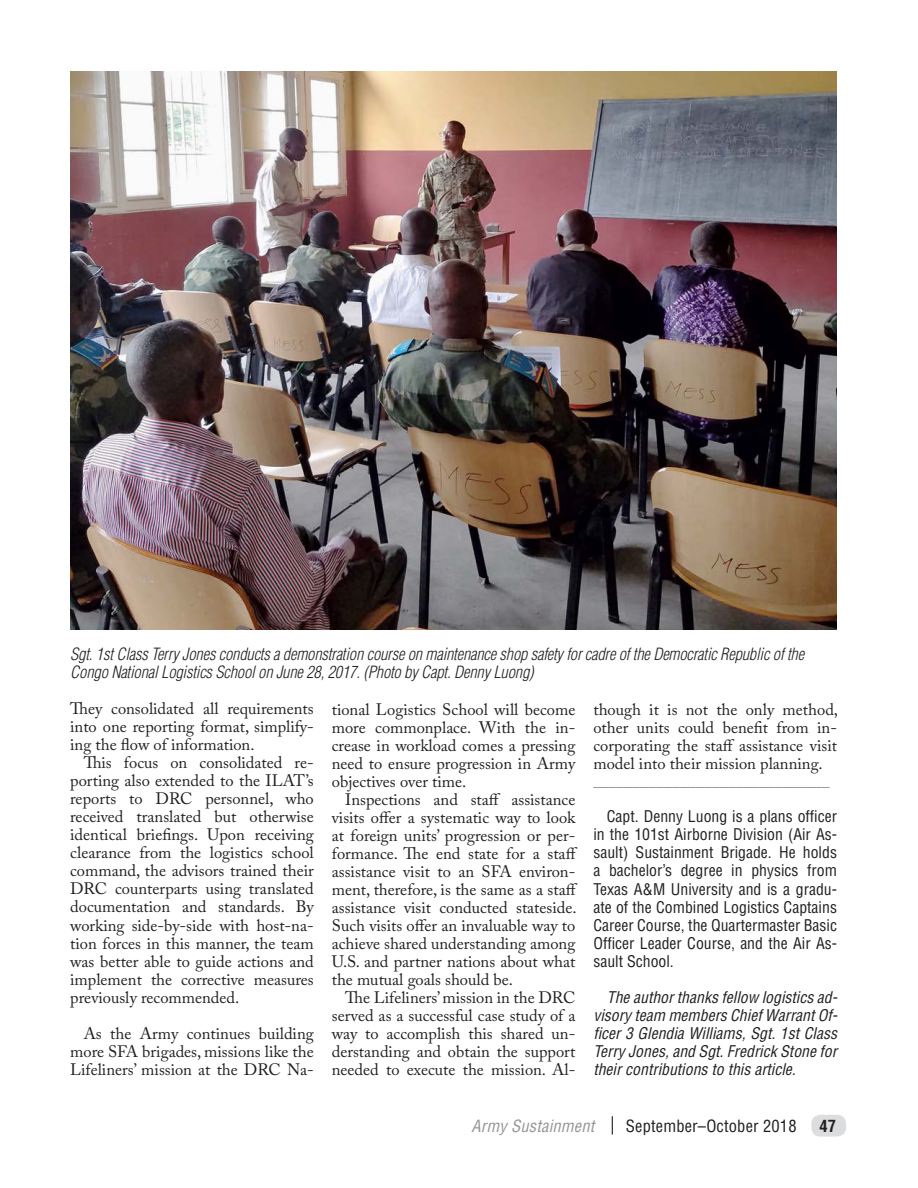
<style>
.page{position:relative;width:918px;height:1188px;background:#fff}
.page>*{position:absolute;margin:0;border:0;box-sizing:border-box;transform-origin:0 0}
.Article_Text{font:16.5px/18px "Adobe Caslon Pro";color:#231f20;text-align:justify}
.t1{font:italic 300 condensed 16.5px/18px "Helvetica LT Std";letter-spacing:-.01em;color:#231f20}
.t2{font:condensed 16.5px "Helvetica LT Std";letter-spacing:.01em;color:#231f20}
.t3{font:italic condensed 16.5px "Helvetica LT Std";letter-spacing:.01em;color:#939598}
.t4{font:700 condensed 16.5px "Helvetica LT Std";color:#231f20}
.Bios{font:condensed 15.75px/18px "Helvetica LT Std";color:#231f20;text-align:justify}
.Bios-2{font:italic condensed 15.75px/18px "Helvetica LT Std";color:#231f20;text-align:justify}
.Bio_tab_rule{font:condensed 15.75px "Helvetica LT Std";color:#808285}
</style>
<div class="page">
<svg style="left:612px;top:1116px;width:1px;height:19px"></svg>
<div style="left:811px;top:1115px;width:35px;height:22px;background:#dcdddf;border-radius:9px"></div>
<img style="left:70px;top:72px;width:767px;height:558px">
<p class="t1" style="left:70px;top:645px;width:735px">Sgt. 1st Class Terry Jones conducts a demonstration course on maintenance shop safety for cadre of the Democratic Republic of the<br>Congo National Logistics School on June 28, 2017. (Photo by Capt. Denny Luong)</p>
<p class="Article_Text" style="left:70px;top:700px;width:245px">They consolidated all requirements into one reporting format, simplify&shy;ing the flow of information.</p>
<p class="Article_Text" style="left:70px;top:754px;width:245px;text-indent:13px">This focus on consolidated re&shy;porting also extended to the ILAT’s reports to DRC personnel, who received translated but otherwise identical briefings. Upon receiving clearance from the logistics school command, the advisors trained their DRC counterparts using translated documentation and standards. By working side-by-side with host-na&shy;tion forces in this manner, the team was better able to guide actions and implement the corrective measures previously recommended.</p>
<p class="Article_Text" style="left:70px;top:1024px;width:245px;text-indent:13px">As the Army continues building more SFA brigades, missions like the Lifeliners’ mission at the DRC Na-</p>
<p class="Article_Text" style="left:332px;top:700px;width:245px">tional Logistics School will become more commonplace. With the in&shy;crease in workload comes a pressing need to ensure progression in Army objectives over time.</p>
<p class="Article_Text" style="left:332px;top:790px;width:247px;text-align:left;text-indent:13px">Inspections and staff assistance visits offer a systematic way to look at foreign units’ progression or per&shy;formance. The end state for a staff assistance visit to an SFA environ&shy;ment, therefore, is the same as a staff assistance visit conducted stateside.<br>Such visits offer an invaluable way to achieve shared understanding among U.S. and partner nations about what the mutual goals should be.</p>
<p class="Article_Text" style="left:332px;top:988px;width:245px;text-indent:13px">The Lifeliners’ mission in the DRC served as a successful case study of a way to accomplish this shared un&shy;derstanding and obtain the support needed to execute the mission. Al-</p>
<p class="Article_Text" style="left:593px;top:700px;width:246px">though it is not the only method, other units could benefit from in&shy;corporating the staff assistance visit model into their mission planning.</p>
<p class="Bio_tab_rule" style="left:593px;top:771px;width:238px">______________________________</p>
<p class="Bios" style="left:593px;top:808px;width:245px;text-indent:13px">Capt. Denny Luong is a plans officer in the 101st Airborne Division (Air As&shy;sault) Sustainment Brigade. He holds a bachelor’s degree in physics from Texas A&amp;M University and is a gradu&shy;ate of the Combined Logistics Captains Career Course, the Quartermaster Basic Officer Leader Course, and the Air As&shy;sault School.</p>
<p class="Bios-2" style="left:593px;top:988px;width:246px;text-indent:13px">The author thanks fellow logistics ad&shy;visory team members Chief Warrant Of&shy;ficer 3 Glendia Williams, Sgt. 1st Class Terry Jones, and Sgt. Fredrick Stone for their contributions to this article.</p>
<p class="t3" style="left:471px;top:1115px;width:125px">Army Sustainment</p>
<p class="t2" style="left:626px;top:1115px;width:172px">September–October 2018</p>
<p class="t4" style="left:820px;top:1115px;width:18px">47</p>
</div>
